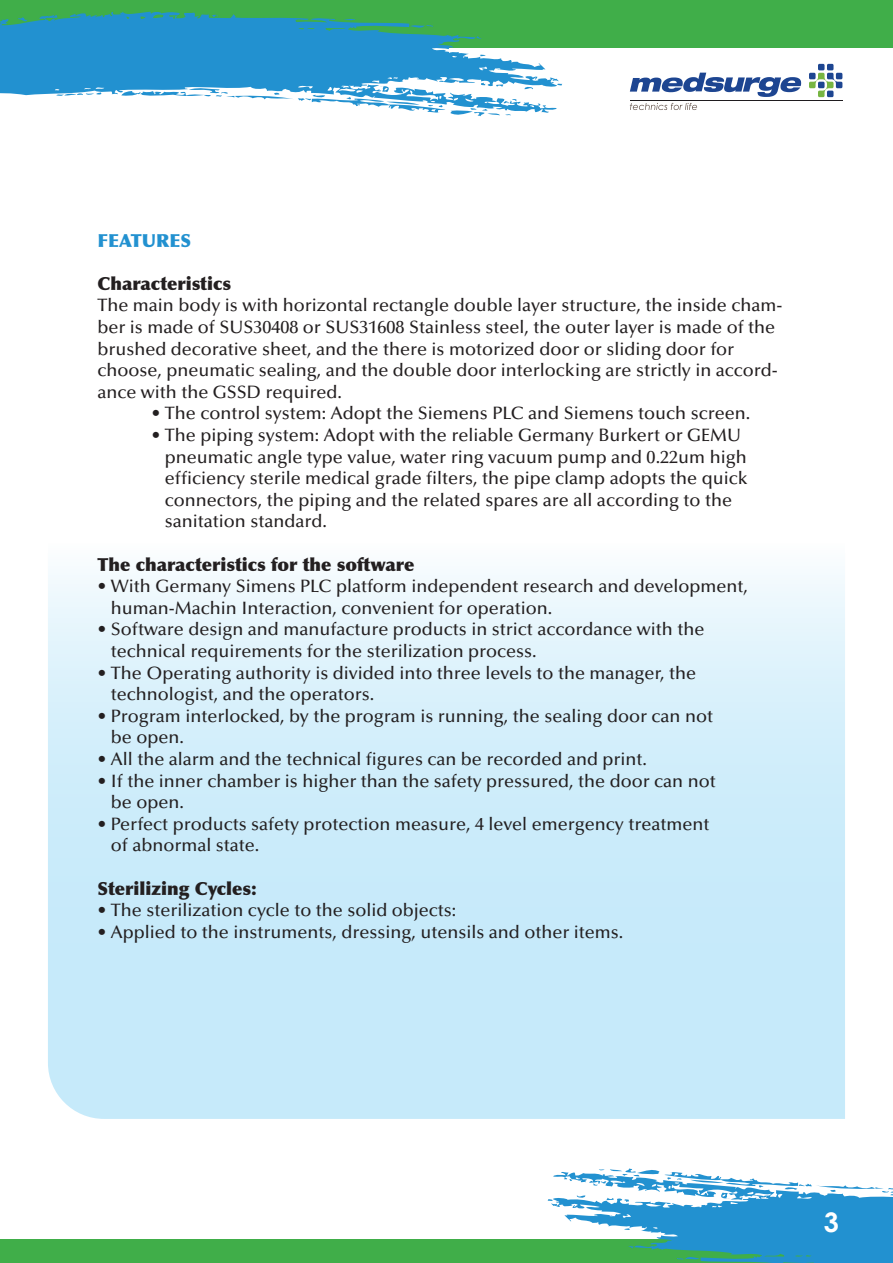
<style>
.page{position:relative;width:893px;height:1263px;background:#fff}
.page>*{position:absolute;margin:0;border:0;box-sizing:border-box;transform-origin:0 0}
.t1{font:700 27px "Century Gothic";color:#fff}
.t2{font:500 18px/21.6px "Optima LT Std";color:#231f20}
.t3{font:900 18px "Optima LT Std";color:#231f20}
.t4{font:900 18px "Optima LT Std";color:#2291d0}
</style>
<div class="page">
<svg style="left:48px;top:573px;width:797px;height:546px;background:#d0edfa"></svg>
<div style="left:0;top:0;width:892px;height:48px;background:#40ae49"></div>
<div style="left:0;top:1239px;width:892px;height:24px;background:#40ae49"></div>
<svg style="left:809px;top:64px;width:33px;height:33px"></svg>
<svg style="left:630px;top:103px;width:67px;height:7px"></svg>
<svg style="left:630px;top:73px;width:171px;height:24px"></svg>
<svg style="left:0;top:11px;width:559px;height:102px;fill:#2291d0"></svg>
<svg style="left:211px;top:14px;width:7px;height:4px"></svg>
<svg style="left:410px;top:24px;width:23px;height:6px"></svg>
<svg style="left:480px;top:54px;width:6px;height:2px"></svg>
<svg style="left:121px;top:83px;width:395px;height:33px"></svg>
<svg style="left:548px;top:1168px;width:344px;height:95px"></svg>
<p class="t4" style="left:97px;top:229px;width:95px">FEATURES</p>
<p class="t3" style="left:97px;top:272px;width:135px">Characteristics</p>
<p class="t2" style="left:97px;top:295px;width:686px">The main body is with horizontal rectangle double layer structure, the inside cham&shy;ber is made of SUS30408 or SUS31608 Stainless steel, the outer layer is made of the brushed decorative sheet, and the there is motorized door or sliding door for choose, pneumatic sealing, and the double door interlocking are strictly in accord&shy;ance with the GSSD required.</p>
<p class="t2" style="left:151px;top:403px;width:600px">• The control system: Adopt the Siemens PLC and Siemens touch screen.</p>
<p class="t2" style="left:165px;top:425px;width:584px;text-indent:-14px">• The piping system: Adopt with the reliable Germany Burkert or GEMU pneumatic angle type value, water ring vacuum pump and 0.22um high efficiency sterile medical grade filters, the pipe clamp adopts the quick connectors, the piping and the related spares are all according to the sanitation standard.</p>
<p class="t3" style="left:97px;top:553px;width:319px">The characteristics for the software</p>
<p class="t2" style="left:111px;top:576px;width:639px;text-indent:-14px">• With Germany Simens PLC platform independent research and development, human-Machin Interaction, convenient for operation.</p>
<p class="t2" style="left:111px;top:619px;width:595px;text-indent:-14px">• Software design and manufacture products in strict accordance with the technical requirements for the sterilization process.</p>
<p class="t2" style="left:111px;top:662px;width:587px;text-indent:-14px">• The Operating authority is divided into three levels to the manager, the technologist, and the operators.</p>
<p class="t2" style="left:111px;top:705px;width:604px;text-indent:-14px">• Program interlocked, by the program is running, the sealing door can not be open.</p>
<p class="t2" style="left:97px;top:749px;width:551px">• All the alarm and the technical figures can be recorded and print.</p>
<p class="t2" style="left:111px;top:770px;width:606px;text-indent:-14px">• If the inner chamber is higher than the safety pressured, the door can not be open.</p>
<p class="t2" style="left:111px;top:813px;width:600px;text-indent:-14px">• Perfect products safety protection measure, 4 level emergency treatment of abnormal state.</p>
<p class="t3" style="left:97px;top:877px;width:161px">Sterilizing Cycles:</p>
<p class="t2" style="left:97px;top:900px;width:360px">• The sterilization cycle to the solid objects:</p>
<p class="t2" style="left:97px;top:921px;width:527px">• Applied to the instruments, dressing, utensils and other items.</p>
<h1 class="t1" style="left:824px;top:1202px;width:17px">3</h1>
</div>
